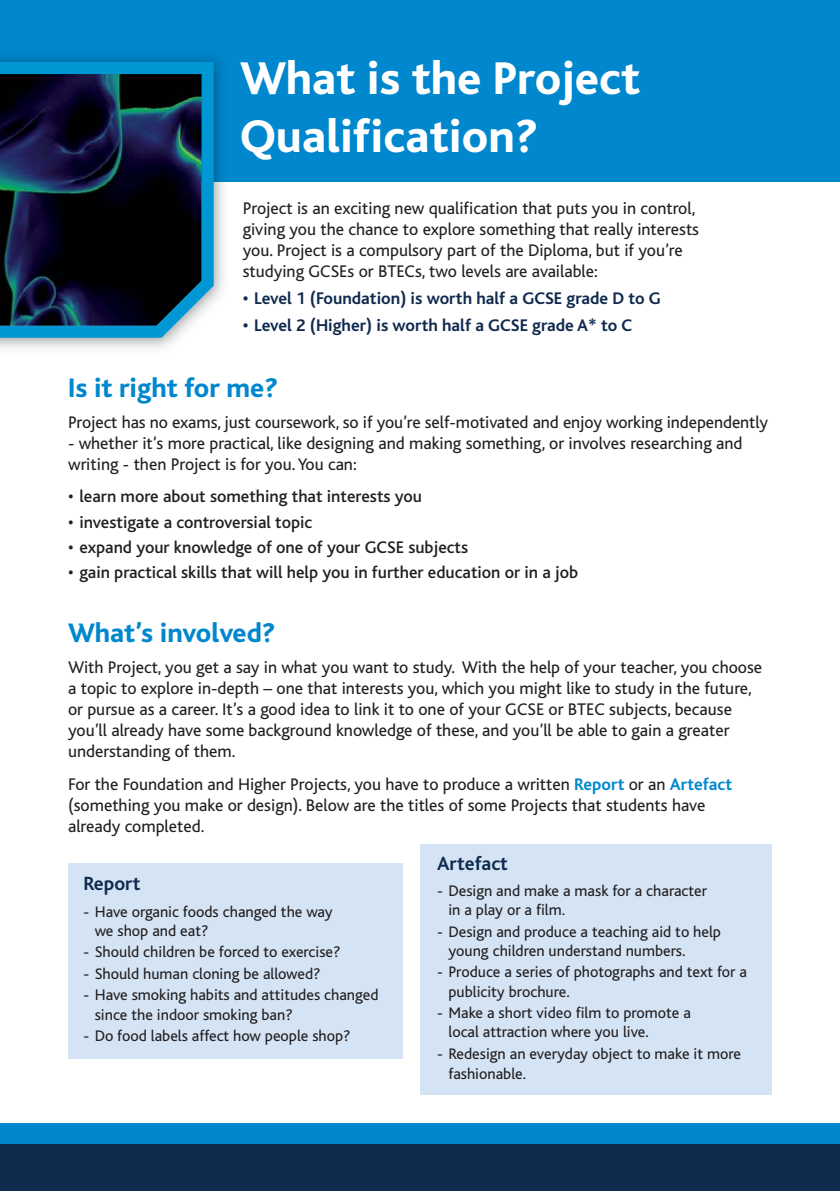
<style>
.page{position:relative;width:840px;height:1191px;background:#fff}
.page>*{position:absolute;margin:0;border:0;box-sizing:border-box;transform-origin:0 0}
.t1{font:800 48px/57.6px "Bliss";color:#fff}
.t2{font:800 28px "Bliss";color:#0087cd}
.t3{font:700 20px "Bliss";color:#102a4e}
.t4{font:17.6px/21.2px "Bliss";color:#231f20}
.t5{font:500 17.6px "Bliss";color:#231f20}
.t6{font:700 17.6px "Bliss";color:#102a4e}
.t7{font:16px/19.2px "Bliss";color:#231f20}
.s1{font-weight:700;color:#0087cd}
</style>
<div class="page">
<div style="left:0;top:1123px;width:839px;height:36px;background:#0087cd"></div>
<div style="left:0;top:1144px;width:839px;height:47px;background:#102a4e"></div>
<div style="left:0;top:0;width:839px;height:181px;background:#0087cd"></div>
<img style="left:0;top:56px;width:233px;height:293px">
<svg style="left:0;top:62px;width:213px;height:276px;background:#0e2841"></svg>
<div style="left:68px;top:863px;width:335px;height:195px;background:#d4e4f5"></div>
<div style="left:420px;top:844px;width:351px;height:250px;background:#d4e4f5"></div>
<h1 class="t1" style="left:240px;top:54px;width:401px">What is the Project<br>Qualification?</h1>
<p class="t4" style="left:243px;top:199px;width:457px">Project is an exciting new qualification that puts you in control, giving you the chance to explore something that really interests you. Project is a compulsory part of the Diploma, but if you’re studying GCSEs or BTECs, two levels are available:</p>
<p class="t6" style="left:243px;top:292px;width:419px">• Level 1 (Foundation) is worth half a GCSE grade D to G</p>
<p class="t6" style="left:243px;top:318px;width:391px">• Level 2 (Higher) is worth half a GCSE grade A* to C</p>
<h2 class="t2" style="left:68px;top:377px;width:211px">Is it right for me?</h2>
<p class="t4" style="left:68px;top:413px;width:701px">Project has no exams, just coursework, so if you’re self-motivated and enjoy working independently</p>
<p class="t4" style="left:68px;top:434px;width:675px">- whether it’s more practical, like designing and making something, or involves researching and writing - then Project is for you. You can:</p>
<p class="t5" style="left:68px;top:490px;width:355px">• learn more about something that interests you</p>
<p class="t5" style="left:68px;top:515px;width:246px">• investigate a controversial topic</p>
<p class="t5" style="left:68px;top:540px;width:401px">• expand your knowledge of one of your GCSE subjects</p>
<p class="t5" style="left:68px;top:565px;width:511px">• gain practical skills that will help you in further education or in a job</p>
<h2 class="t2" style="left:68px;top:622px;width:209px">What’s involved?</h2>
<p class="t4" style="left:68px;top:658px;width:695px">With Project, you get a say in what you want to study. With the help of your teacher, you choose a topic to explore in-depth – one that interests you, which you might like to study in the future, or pursue as a career. It’s a good idea to link it to one of your GCSE or BTEC subjects, because you’ll already have some background knowledge of these, and you’ll be able to gain a greater understanding of them.</p>
<p class="t4" style="left:68px;top:775px;width:665px">For the Foundation and Higher Projects, you have to produce a written <span class="s1">Report</span> or an <span class="s1">Artefact </span>(something you make or design). Below are the titles of some Projects that students have already completed.</p>
<p class="t3" style="left:83px;top:876px;width:59px">Report</p>
<p class="t7" style="left:95px;top:903px;width:239px;text-indent:-11px">- Have organic foods changed the way we shop and eat?</p>
<p class="t7" style="left:83px;top:944px;width:258px">- Should children be forced to exercise?</p>
<p class="t7" style="left:83px;top:965px;width:239px">- Should human cloning be allowed?</p>
<p class="t7" style="left:95px;top:987px;width:285px;text-indent:-11px">- Have smoking habits and attitudes changed since the indoor smoking ban?</p>
<p class="t7" style="left:83px;top:1027px;width:268px">- Do food labels affect how people shop?</p>
<p class="t3" style="left:437px;top:855px;width:72px">Artefact</p>
<p class="t7" style="left:448px;top:882px;width:260px;text-indent:-11px">- Design and make a mask for a character in a play or a film.</p>
<p class="t7" style="left:448px;top:923px;width:274px;text-indent:-11px">- Design and produce a teaching aid to help young children understand numbers.</p>
<p class="t7" style="left:448px;top:964px;width:300px;text-indent:-11px">- Produce a series of photographs and text for a publicity brochure.</p>
<p class="t7" style="left:448px;top:1004px;width:244px;text-indent:-11px">- Make a short video film to promote a local attraction where you live.</p>
<p class="t7" style="left:448px;top:1044px;width:294px;line-height:20.4px;text-indent:-11px">- Redesign an everyday object to make it more fashionable.</p>
</div>
